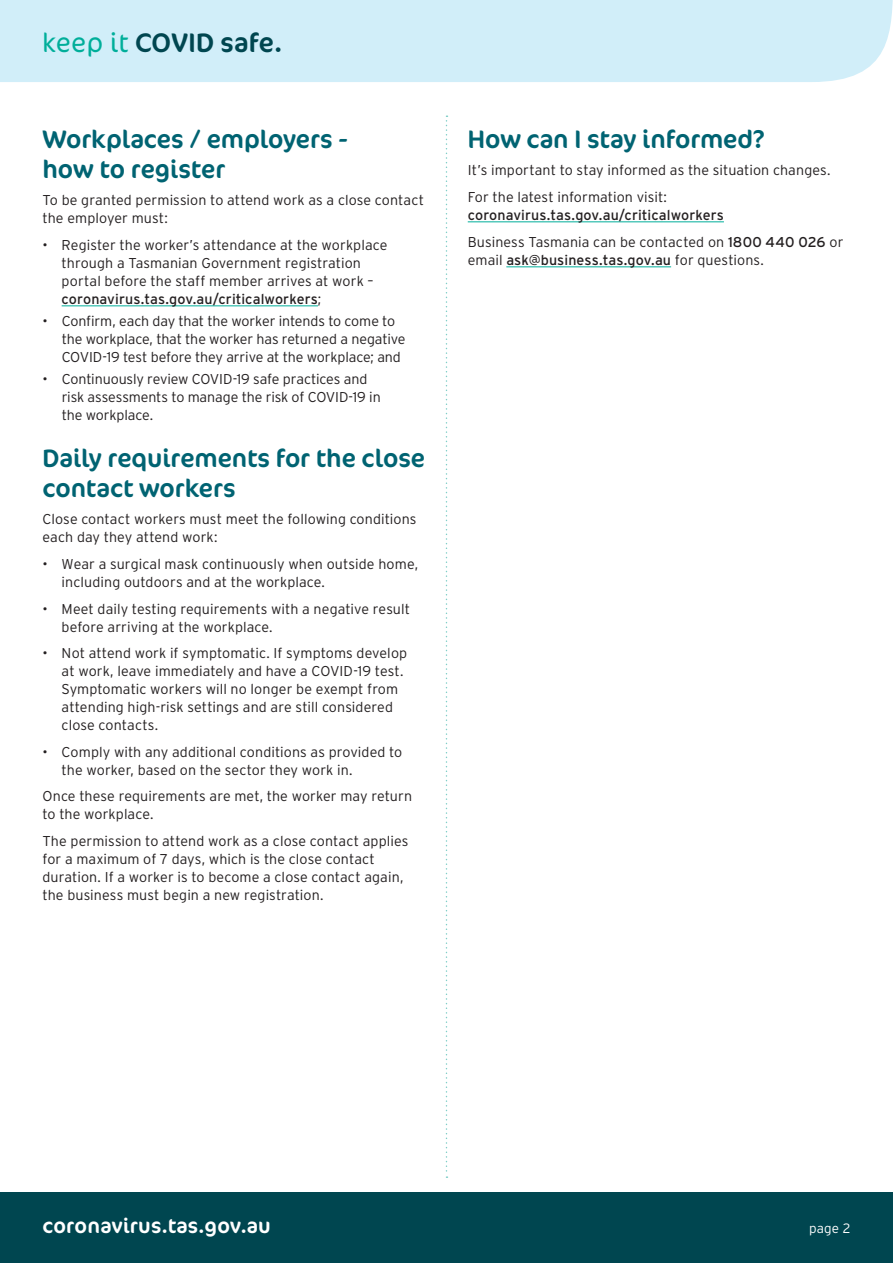
<style>
.page{position:relative;width:893px;height:1263px;background:#fff}
.page>*{position:absolute;margin:0;border:0;box-sizing:border-box;transform-origin:0 0}
.t1{font:27px "Cocon Pro";letter-spacing:.01em;color:#004650}
.t2{font:25.5px/30px "Cocon Pro";letter-spacing:-.005em;color:#006372}
.t3{font:21px "Cocon Pro";letter-spacing:.01em;color:#fff}
.t4{font:300 14.25px/18px "Interstate";letter-spacing:.005em;color:#231f20}
.t5{font:14.25px/27px "Interstate";letter-spacing:.005em;color:#231f20}
.t6{font:300 13.5px "Interstate";color:#fff}
.s1{font-weight:300;color:#00ae9a}
.s2{font-weight:400}
.s3{font-weight:300}
</style>
<div class="page">
<div style="left:0;top:1193px;width:893px;height:70px;background:#004650"></div>
<svg style="left:446px;top:116px;width:1px;height:1062px"></svg>
<div style="left:0;top:0;width:893px;height:82px;background:#d1eef9"></div>
<hr style="left:62px;top:305px;width:256px;height:1px;background:#00ae9a">
<hr style="left:468px;top:221px;width:256px;height:1px;background:#00ae9a">
<hr style="left:506px;top:266px;width:165px;height:1px;background:#00ae9a">
<h1 class="t1" style="left:43px;top:25px;width:241px"><span class="s1">keep it</span> COVID safe.</h1>
<h2 class="t2" style="left:43px;top:124px;width:307px">Workplaces / employers - how to register</h2>
<p class="t4" style="left:43px;top:191px;width:383px">To be granted permission to attend work as a close contact the employer must:</p>
<p class="t4" style="left:62px;top:236px;width:327px;text-indent:-19px">• Register the worker’s attendance at the workplace through a Tasmanian Government registration portal before the staff member arrives at work – <span class="s2">coronavirus.tas.gov.au/criticalworkers</span>;</p>
<p class="t4" style="left:62px;top:312px;width:345px;text-indent:-19px">• Confirm, each day that the worker intends to come to the workplace, that the worker has returned a negative<br>COVID-19 test before they arrive at the workplace; and</p>
<p class="t4" style="left:62px;top:370px;width:321px;text-indent:-19px">• Continuously review COVID-19 safe practices and risk assessments to manage the risk of COVID-19 in the workplace.</p>
<h2 class="t2" style="left:43px;top:443px;width:384px">Daily requirements for the close contact workers</h2>
<p class="t4" style="left:43px;top:510px;width:376px">Close contact workers must meet the following conditions each day they attend work:</p>
<p class="t4" style="left:62px;top:555px;width:358px;text-indent:-19px">• Wear a surgical mask continuously when outside home, including outdoors and at the workplace.</p>
<p class="t4" style="left:62px;top:599px;width:350px;text-indent:-19px">• Meet daily testing requirements with a negative result before arriving at the workplace.</p>
<p class="t4" style="left:62px;top:644px;width:347px;text-indent:-19px">• Not attend work if symptomatic. If symptoms develop at work, leave immediately and have a COVID-19 test.<br>Symptomatic workers will no longer be exempt from attending high-risk settings and are still considered close contacts.</p>
<p class="t4" style="left:62px;top:742px;width:342px;text-indent:-19px">• Comply with any additional conditions as provided to the worker, based on the sector they work in.</p>
<p class="t4" style="left:43px;top:787px;width:371px">Once these requirements are met, the worker may return to the workplace.</p>
<p class="t4" style="left:43px;top:832px;width:367px">The permission to attend work as a close contact applies for a maximum of 7 days, which is the close contact duration. If a worker is to become a close contact again, the business must begin a new registration.</p>
<h2 class="t2" style="left:468px;top:124px;width:299px">How can I stay informed?</h2>
<p class="t4" style="left:468px;top:156px;width:364px;line-height:27px">It’s important to stay informed as the situation changes.<br>For the latest information visit:</p>
<p class="t5" style="left:468px;top:201px;width:377px">coronavirus.tas.gov.au/criticalworkers<br><span class="s3">Business Tasmania can be contacted on</span> 1800 440 026 <span class="s3">or</span></p>
<p class="t5" style="left:468px;top:246px;width:298px"><span class="s3">email</span> ask@business.tas.gov.au <span class="s3">for questions.</span></p>
<h3 class="t3" style="left:43px;top:1211px;width:230px">coronavirus.tas.gov.au</h3>
<p class="t6" style="left:809px;top:1220px;width:43px">page 2</p>
</div>
